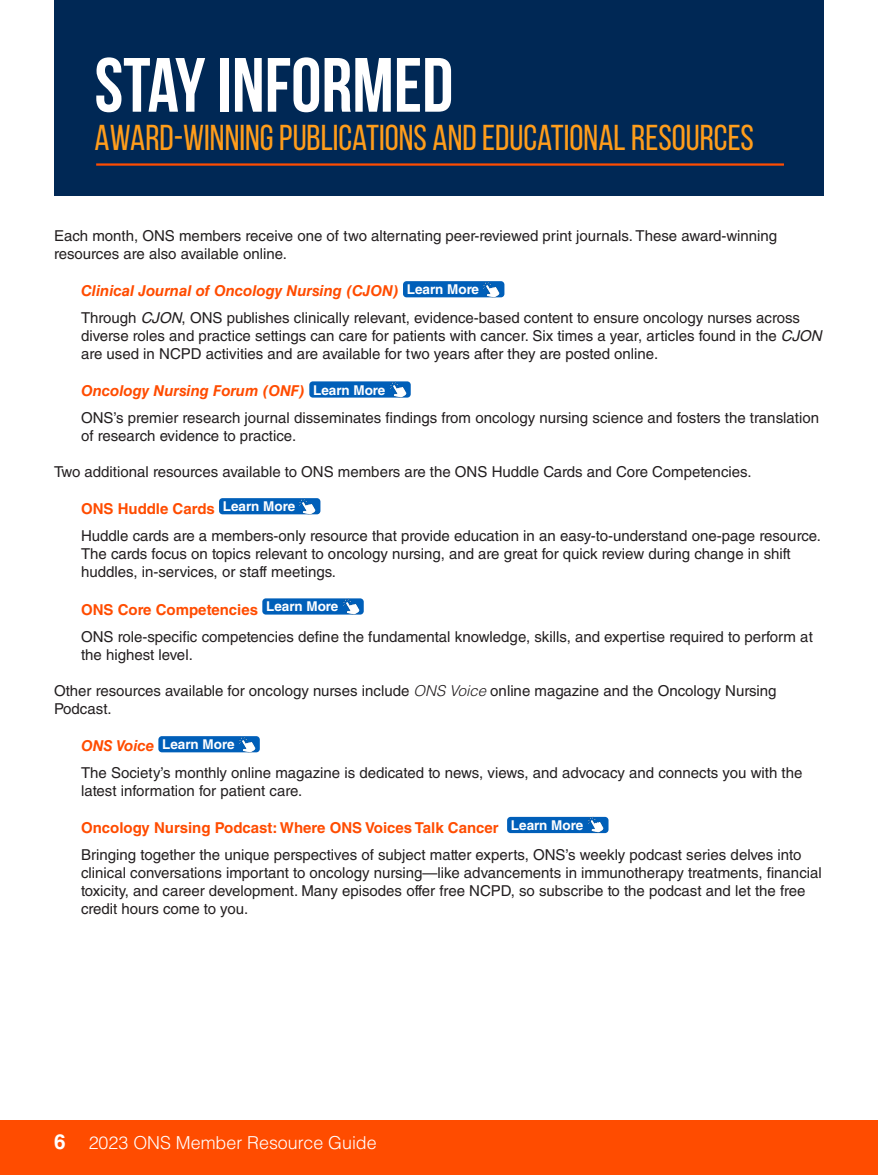
<style>
.page{position:relative;width:878px;height:1175px;background:#fff}
.page>*{position:absolute;margin:0;border:0;box-sizing:border-box;transform-origin:0 0}
.t1{font:700 76.65px "Bebas Neue";color:#fff}
.t2{font:36px "Bebas Neue";color:#ff9d1b}
.t3{font:300 17.85px "Helvetica LT Std";color:#fff}
.t4{font:15px/18px "Helvetica LT Std";color:#231f20}
.t5{font:700 15px "Helvetica LT Std";color:#ff4c00}
.t6{font:italic 700 15px "Helvetica LT Std";color:#ff4c00}
.t7{font:700 13.5px "Helvetica LT Std";color:#fff}
.s1{font-style:italic}
.s2{font-weight:300;font-style:italic}
.s3{font-weight:700;font-size:20.85px}
</style>
<div class="page">
<div style="left:54px;top:0;width:770px;height:195px;background:#002855"></div>
<div style="left:403px;top:281px;width:101px;height:16px;background:#005fb9;border-radius:4px"></div>
<img style="left:483px;top:281px;width:16px;height:16px">
<div style="left:309px;top:381px;width:102px;height:16px;background:#005fb9;border-radius:4px"></div>
<img style="left:389px;top:381px;width:17px;height:16px">
<div style="left:219px;top:498px;width:101px;height:16px;background:#005fb9;border-radius:4px"></div>
<img style="left:299px;top:498px;width:17px;height:16px">
<div style="left:262px;top:598px;width:102px;height:16px;background:#005fb9;border-radius:4px"></div>
<img style="left:342px;top:598px;width:17px;height:16px">
<div style="left:158px;top:736px;width:102px;height:16px;background:#005fb9;border-radius:4px"></div>
<img style="left:238px;top:736px;width:17px;height:16px">
<div style="left:507px;top:817px;width:101px;height:16px;background:#005fb9;border-radius:4px"></div>
<img style="left:588px;top:817px;width:16px;height:16px">
<hr style="left:96px;top:163px;width:688px;height:3px;background:#ff4c00">
<div style="left:0;top:1120px;width:878px;height:54px;background:#ff4c00"></div>
<p class="t1" style="left:94px;top:43px;width:360px">STAY INFORMED</p>
<p class="t2" style="left:94px;top:118px;width:661px">AWARD-WINNING PUBLICATIONS AND EDUCATIONAL RESOURCES</p>
<p class="t4" style="left:54px;top:226px;width:724px">Each month, ONS members receive one of two alternating peer-reviewed print journals. These award-winning resources are also available online.</p>
<p class="t6" style="left:81px;top:281px;width:319px">Clinical Journal of Oncology Nursing (CJON)</p>
<p class="t7" style="left:407px;top:281px;width:74px">Learn More</p>
<p class="t4" style="left:81px;top:308px;width:745px">Through <span class="s1">CJON</span>, ONS publishes clinically relevant, evidence-based content to ensure oncology nurses across diverse roles and practice settings can care for patients with cancer. Six times a year, articles found in the <span class="s1">CJON </span>are used in NCPD activities and are available for two years after they are posted online.</p>
<p class="t6" style="left:81px;top:382px;width:225px">Oncology Nursing Forum (ONF)</p>
<p class="t7" style="left:313px;top:381px;width:74px">Learn More</p>
<p class="t4" style="left:81px;top:409px;width:739px">ONS’s premier research journal disseminates findings from oncology nursing science and fosters the translation of research evidence to practice.</p>
<p class="t4" style="left:54px;top:463px;width:699px">Two additional resources available to ONS members are the ONS Huddle Cards and Core Competencies.</p>
<p class="t5" style="left:81px;top:500px;width:135px">ONS Huddle Cards</p>
<p class="t7" style="left:223px;top:498px;width:74px">Learn More</p>
<p class="t4" style="left:81px;top:527px;width:741px">Huddle cards are a members-only resource that provide education in an easy-to-understand one-page resource.</p>
<p class="t4" style="left:81px;top:545px;width:711px">The cards focus on topics relevant to oncology nursing, and are great for quick review during change in shift huddles, in-services, or staff meetings.</p>
<p class="t5" style="left:81px;top:600px;width:179px">ONS Core Competencies</p>
<p class="t7" style="left:266px;top:598px;width:74px">Learn More</p>
<p class="t4" style="left:81px;top:627px;width:733px">ONS role-specific competencies define the fundamental knowledge, skills, and expertise required to perform at the highest level.</p>
<p class="t4" style="left:54px;top:681px;width:724px">Other resources available for oncology nurses include <span class="s2">ONS Voice</span> online magazine and the Oncology Nursing<br>Podcast.</p>
<p class="t6" style="left:81px;top:736px;width:75px">ONS Voice</p>
<p class="t7" style="left:162px;top:736px;width:74px">Learn More</p>
<p class="t4" style="left:81px;top:763px;width:722px">The Society’s monthly online magazine is dedicated to news, views, and advocacy and connects you with the latest information for patient care.</p>
<p class="t5" style="left:81px;top:818px;width:419px">Oncology Nursing Podcast: Where ONS Voices Talk Cancer</p>
<p class="t7" style="left:511px;top:817px;width:74px">Learn More</p>
<p class="t4" style="left:81px;top:845px;width:742px">Bringing together the unique perspectives of subject matter experts, ONS’s weekly podcast series delves into clinical conversations important to oncology nursing—like advancements in immunotherapy treatments, financial toxicity, and career development. Many episodes offer free NCPD, so subscribe to the podcast and let the free credit hours come to you.</p>
<p class="t3" style="left:54px;top:1131px;width:324px"><span class="s3">6</span> 2023 ONS Member Resource Guide</p>
</div>
